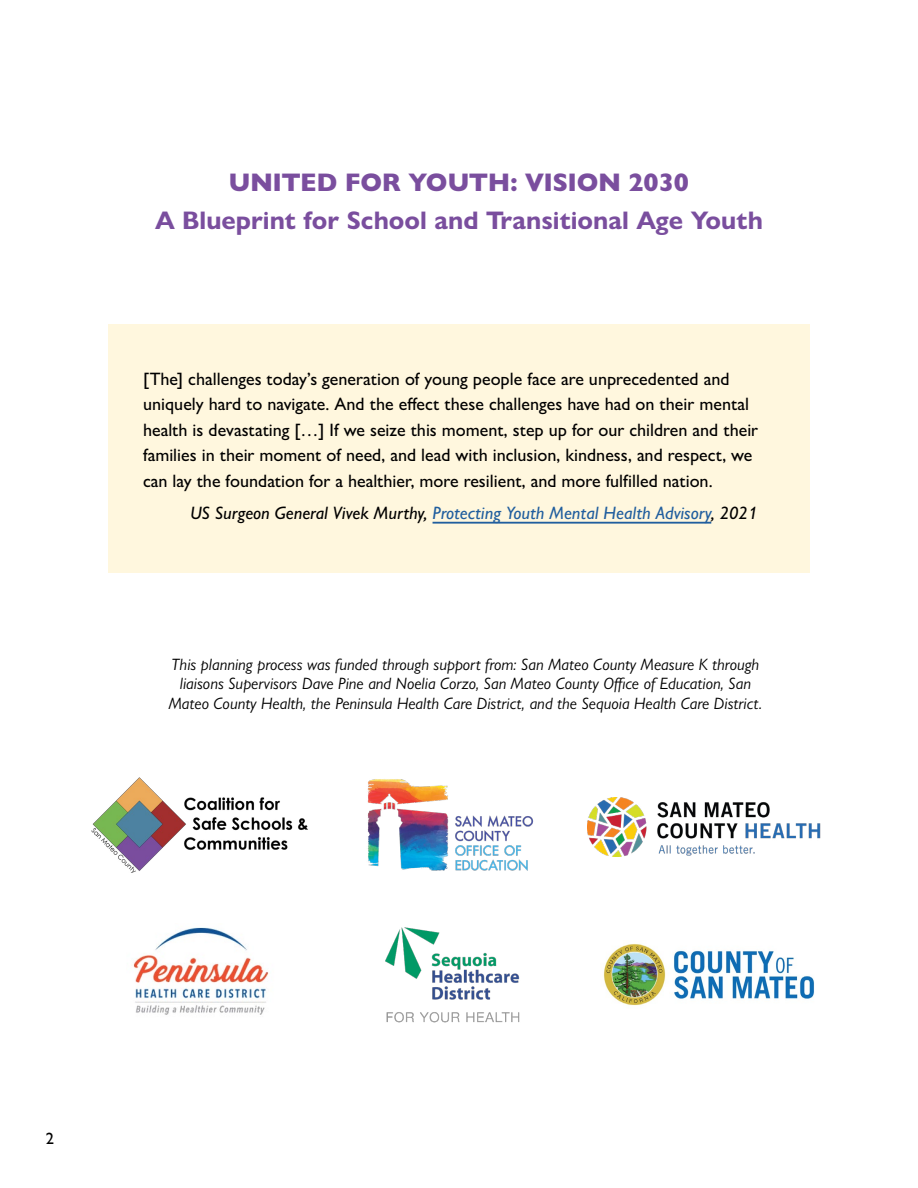
<style>
.page{position:relative;width:918px;height:1188px;background:#fff}
.page>*{position:absolute;margin:0;border:0;box-sizing:border-box;transform-origin:0 0}
.t1{font:700 25.5px "Gill Sans Nova";color:#7a4e9e}
.t2{font:800 25.5px "Gill Sans Nova";color:#7a4e9e}
.t3{font:500 18px/25.5px "Gill Sans Nova";color:#000}
.t4{font:italic 500 18px "Gill Sans Nova";color:#215e9e}
.t5{font:italic 16.5px/19.8px "Gill Sans Nova";color:#000;text-align:center}
.t6{font:500 16.5px "Gill Sans Nova";color:#000}
.s1{color:#000}
</style>
<div class="page">
<div style="left:108px;top:324px;width:702px;height:248px;background:#fff7de"></div>
<hr style="left:433px;top:522px;width:278px;height:2px;background:#215e9e">
<img style="left:603px;top:944px;width:211px;height:62px">
<img style="left:385px;top:927px;width:135px;height:96px">
<img style="left:133px;top:927px;width:136px;height:88px">
<img style="left:91px;top:777px;width:217px;height:96px">
<img style="left:588px;top:797px;width:233px;height:59px">
<img style="left:367px;top:779px;width:167px;height:92px">
<h1 class="t2" style="left:229px;top:167px;width:462px">UNITED FOR YOUTH: VISION 2030</h1>
<h1 class="t1" style="left:155px;top:204px;width:609px">A Blueprint for School and Transitional Age Youth</h1>
<p class="t3" style="left:143px;top:366px;width:617px">[The] challenges today’s generation of young people face are unprecedented and uniquely hard to navigate. And the effect these challenges have had on their mental health is devastating […] If we seize this moment, step up for our children and their families in their moment of need, and lead with inclusion, kindness, and respect, we can lay the foundation for a healthier, more resilient, and more fulfilled nation.</p>
<p class="t4" style="left:190px;top:502px;width:569px"><span class="s1">US Surgeon General Vivek Murthy,</span> Protecting Youth Mental Health Advisory<span class="s1">, 2021</span></p>
<p class="t5" style="left:169px;top:654px;width:595px">This planning process was funded through support from: San Mateo County Measure K through liaisons Supervisors Dave Pine and Noelia Corzo, San Mateo County Office of Education, San<br>Mateo County Health, the Peninsula Health Care District, and the Sequoia Health Care District.</p>
<p class="t6" style="left:46px;top:1128px;width:10px">2</p>
</div>
